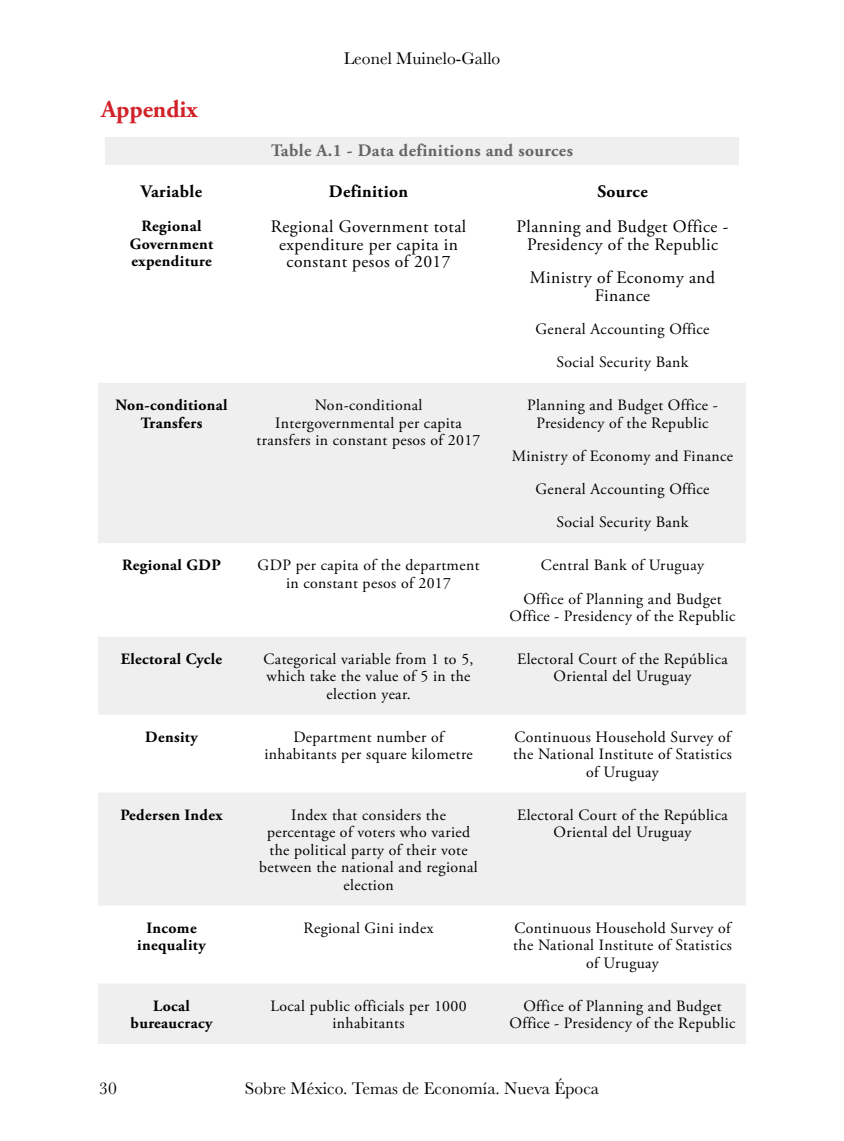
<style>
.page{position:relative;width:844px;height:1141px;background:#fff}
.page>*{position:absolute;margin:0;border:0;box-sizing:border-box;transform-origin:0 0}
.Subtítulo_1{font:700 24.5px "Adobe Garamond Pro";color:#d22229}
.Cuadros_contenido{font:17.5px/17.5px "Adobe Garamond Pro";letter-spacing:.025em;color:#000;text-align:center}
.t1{font:17.5px "Baskerville";color:#000}
.Cuadro_titulo{font:700 17.5px "Adobe Garamond Pro";letter-spacing:.025em;color:#656669}
.Cuadros_negritas{font:700 17.5px "Adobe Garamond Pro";letter-spacing:.025em;color:#000}
.Cuadros_contenido-2{font:15.75px/17.5px "Adobe Garamond Pro";letter-spacing:.025em;color:#000;text-align:center}
.Cuadros_negritas-2{font:700 15.75px/17.5px "Adobe Garamond Pro";letter-spacing:.025em;color:#000;text-align:center}
</style>
<div class="page">
<svg style="left:98px;top:383px;width:647px;height:661px;fill:#efefef"></svg>
<div style="left:105px;top:137px;width:633px;height:28px;background:#efefef"></div>
<p class="Subtítulo_1" style="left:101px;top:95px;width:98px">Appendix</p>
<p class="t1" style="left:343px;top:47px;width:158px">Leonel Muinelo-Gallo</p>
<p class="Cuadro_titulo" style="left:271px;top:141px;width:303px">Table A.1 - Data definitions and sources</p>
<p class="Cuadros_negritas" style="left:141px;top:181px;width:63px">Variable</p>
<p class="Cuadros_negritas" style="left:329px;top:181px;width:81px">Definition</p>
<p class="Cuadros_negritas" style="left:597px;top:181px;width:52px">Source</p>
<p class="Cuadros_negritas-2" style="left:130px;top:218px;width:85px">Regional<br>Government expenditure</p>
<p class="Cuadros_contenido" style="left:271px;top:219px;width:197px">Regional Government total expenditure per capita in constant pesos of 2017</p>
<p class="Cuadros_contenido" style="left:516px;top:219px;width:213px">Planning and Budget Office -<br>Presidency of the Republic</p>
<p class="Cuadros_contenido" style="left:530px;top:269px;width:186px">Ministry of Economy and<br>Finance</p>
<p class="Cuadros_contenido-2" style="left:535px;top:321px;width:175px">General Accounting Office</p>
<p class="Cuadros_contenido-2" style="left:556px;top:354px;width:133px">Social Security Bank</p>
<p class="Cuadros_negritas-2" style="left:115px;top:397px;width:113px">Non-conditional<br>Transfers</p>
<p class="Cuadros_contenido-2" style="left:256px;top:397px;width:225px">Non-conditional<br>Intergovernmental per capita transfers in constant pesos of 2017</p>
<p class="Cuadros_contenido-2" style="left:527px;top:397px;width:192px">Planning and Budget Office -<br>Presidency of the Republic</p>
<p class="Cuadros_contenido-2" style="left:512px;top:448px;width:223px">Ministry of Economy and Finance</p>
<p class="Cuadros_contenido-2" style="left:535px;top:481px;width:175px">General Accounting Office</p>
<p class="Cuadros_contenido-2" style="left:556px;top:514px;width:133px">Social Security Bank</p>
<p class="Cuadros_negritas-2" style="left:122px;top:557px;width:100px">Regional GDP</p>
<p class="Cuadros_contenido-2" style="left:257px;top:557px;width:223px">GDP per capita of the department in constant pesos of 2017</p>
<p class="Cuadros_contenido-2" style="left:541px;top:557px;width:164px">Central Bank of Uruguay</p>
<p class="Cuadros_contenido-2" style="left:509px;top:590px;width:227px">Office of Planning and Budget<br>Office - Presidency of the Republic</p>
<p class="Cuadros_negritas-2" style="left:121px;top:650px;width:103px">Electoral Cycle</p>
<p class="Cuadros_contenido-2" style="left:263px;top:651px;width:211px">Categorical variable from 1 to 5, which take the value of 5 in the election year.</p>
<p class="Cuadros_contenido-2" style="left:517px;top:651px;width:212px">Electoral Court of the República<br>Oriental del Uruguay</p>
<p class="Cuadros_negritas-2" style="left:145px;top:728px;width:54px">Density</p>
<p class="Cuadros_contenido-2" style="left:264px;top:729px;width:210px">Department number of inhabitants per square kilometre</p>
<p class="Cuadros_contenido-2" style="left:513px;top:729px;width:221px">Continuous Household Survey of the National Institute of Statistics of Uruguay</p>
<p class="Cuadros_negritas-2" style="left:120px;top:806px;width:104px">Pedersen Index</p>
<p class="Cuadros_contenido-2" style="left:259px;top:807px;width:220px">Index that considers the percentage of voters who varied the political party of their vote between the national and regional election</p>
<p class="Cuadros_contenido-2" style="left:517px;top:807px;width:212px">Electoral Court of the República<br>Oriental del Uruguay</p>
<p class="Cuadros_negritas-2" style="left:137px;top:919px;width:70px">Income inequality</p>
<p class="Cuadros_contenido-2" style="left:303px;top:919px;width:131px">Regional Gini index</p>
<p class="Cuadros_contenido-2" style="left:513px;top:919px;width:221px">Continuous Household Survey of the National Institute of Statistics of Uruguay</p>
<p class="Cuadros_negritas-2" style="left:131px;top:997px;width:83px">Local bureaucracy</p>
<p class="Cuadros_contenido-2" style="left:270px;top:997px;width:198px">Local public officials per 1000 inhabitants</p>
<p class="Cuadros_contenido-2" style="left:509px;top:997px;width:227px">Office of Planning and Budget<br>Office - Presidency of the Republic</p>
<p class="t1" style="left:99px;top:1077px;width:19px">30</p>
<p class="t1" style="left:245px;top:1077px;width:355px">Sobre México. Temas de Economía. Nueva Época</p>
</div>
